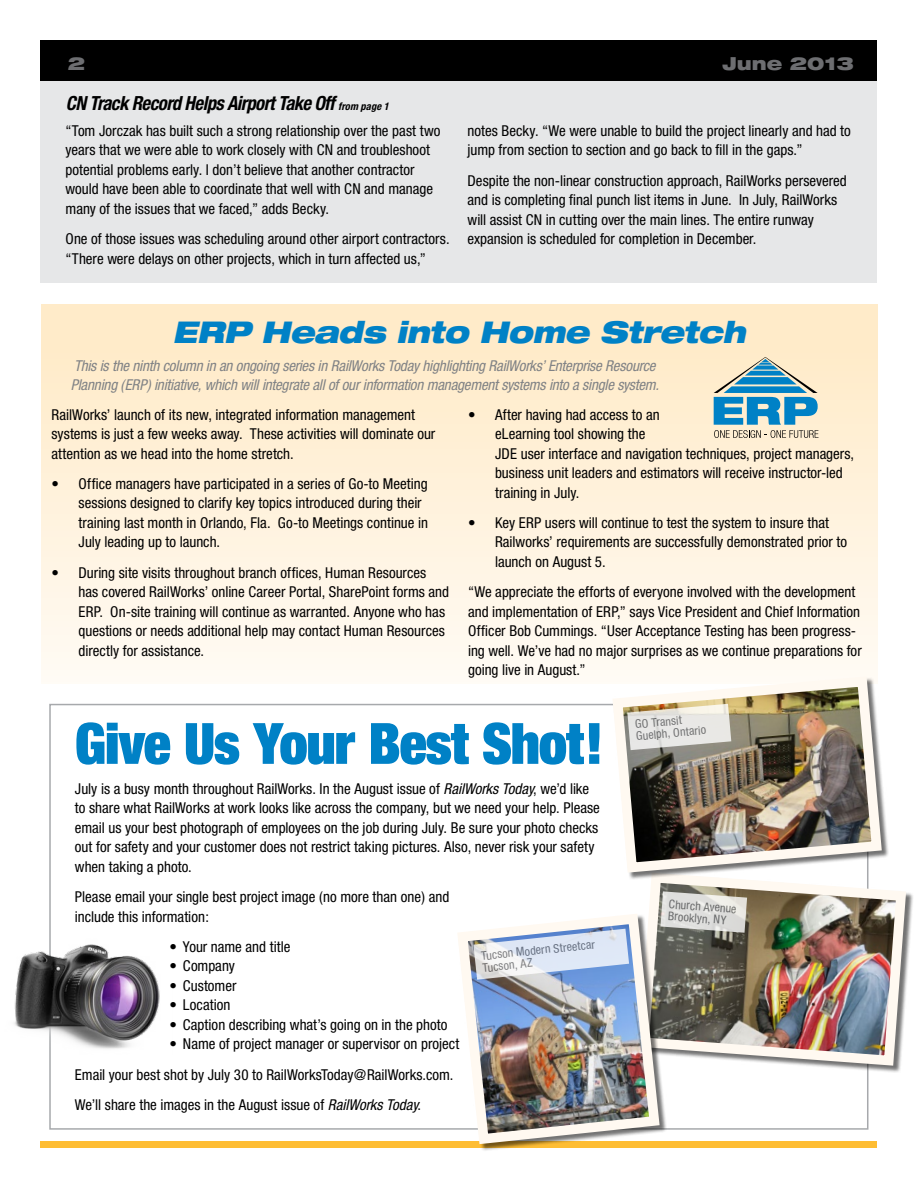
<style>
.page{position:relative;width:918px;height:1188px;background:#fff}
.page>*{position:absolute;margin:0;border:0;box-sizing:border-box;transform-origin:0 0}
.t1{font:900 expanded 57px "Helvetica Neue";letter-spacing:-.015em;color:#0081c6}
.t2{font:italic 900 expanded 30px "Helvetica Neue";letter-spacing:-.02em;color:#0081c6;scale:.95 1}
.t3{font:italic 700 condensed 19.5px "Helvetica Neue";letter-spacing:-.03em;color:#000;scale:.96 1}
.t4{font:900 expanded 18px "Helvetica Neue";color:#6d6e71}
.t5{font:condensed 15px/19.5px "Helvetica Neue";color:#000}
.t6{font:italic condensed 15px/19.5px "Helvetica Neue";letter-spacing:-.015em;color:#808285}
.t7{font:condensed 12px/12px "Helvetica Neue";color:#6d6e71}
.s1{font-size:10.5px}
.s2{font-style:italic}
</style>
<div class="page">
<div style="left:42px;top:304px;width:836px;height:379px;background:linear-gradient(to bottom,#ffe9c4,#fffaf4)"></div>
<svg style="left:714px;top:357px;width:105px;height:81px;background:#92b9c2"></svg>
<img style="left:649px;top:880px;width:262px;height:191px">
<svg style="left:660px;top:891px;width:87px;height:42px;background:#cdccc7"></svg>
<div style="left:40px;top:61px;width:838px;height:221px;background:#e6e7e8"></div>
<div style="left:40px;top:40px;width:837px;height:41px;background:#000"></div>
<div style="left:40px;top:1141px;width:838px;height:7px;background:#febd33"></div>
<img style="left:14px;top:928px;width:146px;height:127px">
<div style="left:458px;top:915px;width:209px;height:237px;background:#000;opacity:.55"></div>
<img style="left:452px;top:908px;width:213px;height:241px">
<svg style="left:473px;top:929px;width:156px;height:51px"></svg>
<img style="left:607px;top:671px;width:280px;height:207px">
<svg style="left:627px;top:704px;width:104px;height:46px;background:#dad6cd"></svg>
<p class="t4" style="left:68px;top:51px;width:19px">2</p>
<p class="t4" style="left:722px;top:51px;width:133px">June 2013</p>
<h3 class="t3" style="left:66px;top:92px;width:338px">CN Track Record Helps Airport Take Off <span class="s1">from page 1</span></h3>
<p class="t5" style="left:66px;top:121px;width:376px">“Tom Jorczak has built such a strong relationship over the past two years that we were able to work closely with CN and troubleshoot potential problems early. I don’t believe that another contractor would have been able to coordinate that well with CN and manage many of the issues that we faced,” adds Becky.</p>
<p class="t5" style="left:66px;top:229px;width:386px">One of those issues was scheduling around other airport contractors. “There were delays on other projects, which in turn affected us,”</p>
<p class="t5" style="left:468px;top:121px;width:385px">notes Becky. “We were unable to build the project linearly and had to jump from section to section and go back to fill in the gaps.”</p>
<p class="t5" style="left:468px;top:170px;width:381px">Despite the non-linear construction approach, RailWorks persevered and is completing final punch list items in June. In July, RailWorks will assist CN in cutting over the main lines. The entire runway expansion is scheduled for completion in December.</p>
<h2 class="t2" style="left:172px;top:313px;width:605px">ERP Heads into Home Stretch</h2>
<p class="t6" style="left:71px;top:355px;width:590px">This is the ninth column in an ongoing series in RailWorks Today highlighting RailWorks’ Enterprise Resource<br>Planning (ERP) initiative, which will integrate all of our information management systems into a single system.</p>
<p class="t5" style="left:52px;top:404px;width:385px">RailWorks’ launch of its new, integrated information management systems is just a few weeks away. These activities will dominate our attention as we head into the home stretch.</p>
<p class="t5" style="left:79px;top:474px;width:351px;text-indent:-27px">• Office managers have participated in a series of Go-to Meeting sessions designed to clarify key topics introduced during their training last month in Orlando, Fla. Go-to Meetings continue in July leading up to launch.</p>
<p class="t5" style="left:79px;top:562px;width:372px;text-indent:-27px">• During site visits throughout branch offices, Human Resources has covered RailWorks’ online Career Portal, SharePoint forms and ERP. On-site training will continue as warranted. Anyone who has questions or needs additional help may contact Human Resources directly for assistance.</p>
<p class="t5" style="left:495px;top:404px;width:361px;text-indent:-27px">• After having had access to an<br>eLearning tool showing the<br>JDE user interface and navigation techniques, project managers, business unit leaders and estimators will receive instructor-led training in July.</p>
<p class="t5" style="left:495px;top:513px;width:354px;text-indent:-27px">• Key ERP users will continue to test the system to insure that<br>Railworks’ requirements are successfully demonstrated prior to launch on August 5.</p>
<p class="t5" style="left:468px;top:582px;width:395px">“We appreciate the efforts of everyone involved with the development and implementation of ERP,” says Vice President and Chief Information Officer Bob Cummings. “User Acceptance Testing has been progress&shy;ing well. We’ve had no major surprises as we continue preparations for going live in August.”</p>
<h1 class="t1" style="left:75px;top:707px;width:530px">Give Us Your Best Shot!</h1>
<p class="t5" style="left:75px;top:779px;width:527px">July is a busy month throughout RailWorks. In the August issue of <span class="s2">RailWorks Today</span>, we’d like to share what RailWorks at work looks like across the company, but we need your help. Please email us your best photograph of employees on the job during July. Be sure your photo checks out for safety and your customer does not restrict taking pictures. Also, never risk your safety when taking a photo.</p>
<p class="t5" style="left:75px;top:887px;width:376px">Please email your single best project image (no more than one) and include this information:</p>
<p class="t5" style="left:169px;top:937px;width:123px">• Your name and title</p>
<p class="t5" style="left:169px;top:956px;width:67px">• Company</p>
<p class="t5" style="left:169px;top:976px;width:69px">• Customer</p>
<p class="t5" style="left:169px;top:995px;width:62px">• Location</p>
<p class="t5" style="left:169px;top:1015px;width:280px">• Caption describing what’s going on in the photo</p>
<p class="t5" style="left:75px;top:1029px;width:386px;line-height:30.3px;text-indent:94px">• Name of project manager or supervisor on project<br>Email your best shot by July 30 to RailWorksToday@RailWorks.com.<br>We’ll share the images in the August issue of <span class="s2">RailWorks Today</span>.</p>
<p class="t7" style="left:481px;top:950px;width:116px;rotate:-6deg">Tucson Modern Streetcar<br>Tucson, AZ</p>
<p class="t7" style="left:635px;top:718px;width:72px;rotate:-5deg">GO Transit<br>Guelph, Ontario</p>
<p class="t7" style="left:669px;top:898px;width:69px;rotate:4deg">Church Avenue<br>Brooklyn, NY</p>
</div>
